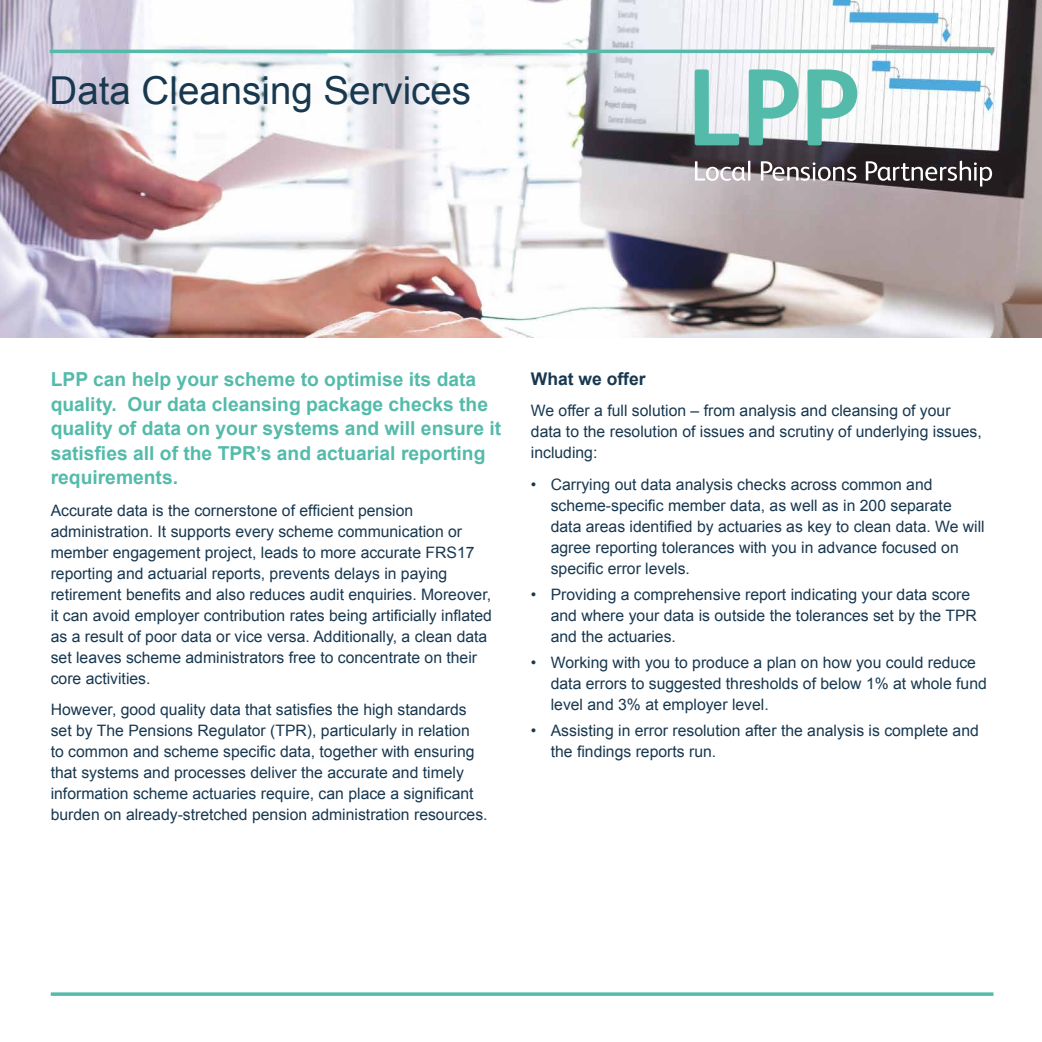
<style>
.page{position:relative;width:1042px;height:1042px;background:#fff}
.page>*{position:absolute;margin:0;border:0;box-sizing:border-box;transform-origin:0 0}
.t1{font:38.5px "Arial";color:#183850}
.t2{font:700 19.25px/24.5px "Arial";color:#54bbab}
.t3{font:700 17.5px "Arial";color:#183850}
.t4{font:15.75px/21px "Arial";color:#183850}
</style>
<div class="page">
<img style="left:0;top:0;width:1042px;height:337px">
<svg style="left:694px;top:69px;width:45px;height:76px"></svg>
<svg style="left:749px;top:69px;width:49px;height:76px"></svg>
<svg style="left:807px;top:69px;width:50px;height:76px"></svg>
<svg style="left:695px;top:161px;width:50px;height:20px"></svg>
<hr style="left:748px;top:161px;width:2px;height:20px;background:#fff">
<svg style="left:761px;top:161px;width:95px;height:20px"></svg>
<svg style="left:866px;top:161px;width:126px;height:26px"></svg>
<hr style="left:50px;top:50px;width:942px;height:3px;background:#54bbab">
<svg style="left:51px;top:992px;width:942px;height:4px;background:#69c3b5"></svg>
<h1 class="t1" style="left:50px;top:65px;width:423px">Data Cleansing Services</h1>
<p class="t2" style="left:51px;top:368px;width:452px">LPP can help your scheme to optimise its data quality. Our data cleansing package checks the quality of data on your systems and will ensure it satisfies all of the TPR’s and actuarial reporting requirements.</p>
<p class="t4" style="left:51px;top:500px;width:443px">Accurate data is the cornerstone of efficient pension administration. It supports every scheme communication or member engagement project, leads to more accurate FRS17 reporting and actuarial reports, prevents delays in paying retirement benefits and also reduces audit enquiries. Moreover, it can avoid employer contribution rates being artificially inflated as a result of poor data or vice versa. Additionally, a clean data set leaves scheme administrators free to concentrate on their core activities.</p>
<p class="t4" style="left:51px;top:699px;width:438px">However, good quality data that satisfies the high standards set by The Pensions Regulator (TPR), particularly in relation<br>to common and scheme specific data, together with ensuring that systems and processes deliver the accurate and timely information scheme actuaries require, can place a significant burden on already-stretched pension administration resources.</p>
<p class="t3" style="left:531px;top:367px;width:116px">What we offer</p>
<p class="t4" style="left:531px;top:400px;width:452px">We offer a full solution – from analysis and cleansing of your data to the resolution of issues and scrutiny of underlying issues, including:</p>
<p class="t4" style="left:551px;top:474px;width:435px;text-indent:-20px">• Carrying out data analysis checks across common and scheme-specific member data, as well as in 200 separate data areas identified by actuaries as key to clean data. We will agree reporting tolerances with you in advance focused on specific error levels.</p>
<p class="t4" style="left:551px;top:584px;width:428px;text-indent:-20px">• Providing a comprehensive report indicating your data score and where your data is outside the tolerances set by the TPR and the actuaries.</p>
<p class="t4" style="left:551px;top:652px;width:437px;text-indent:-20px">• Working with you to produce a plan on how you could reduce data errors to suggested thresholds of below 1% at whole fund level and 3% at employer level.</p>
<p class="t4" style="left:551px;top:720px;width:430px;text-indent:-20px">• Assisting in error resolution after the analysis is complete and the findings reports run.</p>
</div>
